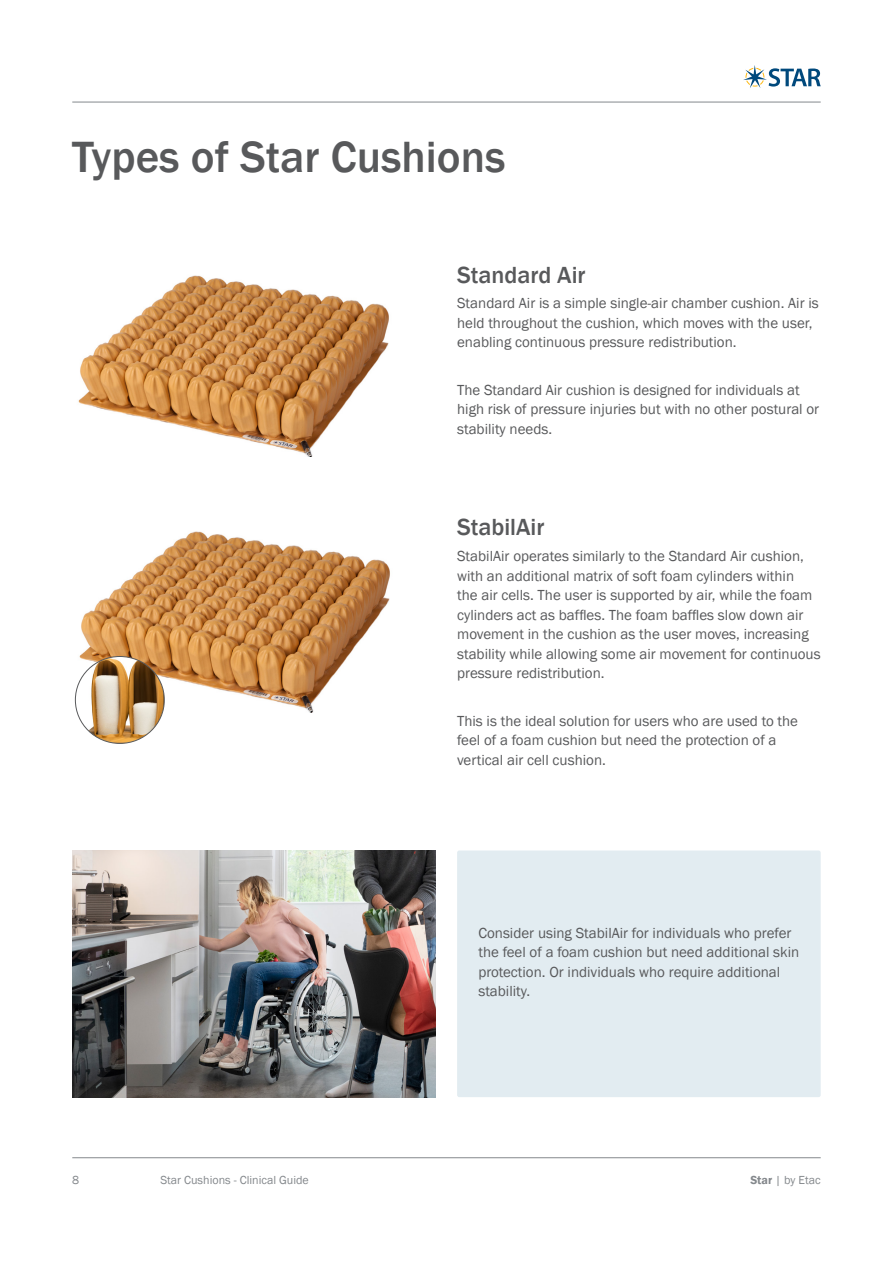
<style>
.page{position:relative;width:893px;height:1263px;background:#fff}
.page>*{position:absolute;margin:0;border:0;box-sizing:border-box;transform-origin:0 0}
.t1{font:500 45px "Franklin Gothic";color:#58595b}
.t2{font:500 24px "Franklin Gothic";color:#58595b}
.t3{font:15px/19.5px "Franklin Gothic";color:#58595b}
.t4{font:12px "Franklin Gothic";color:#84888c}
.s1{font-weight:600}
</style>
<div class="page">
<hr style="left:72px;top:102px;width:749px;height:1px;background:#84888c">
<hr style="left:72px;top:1157px;width:749px;height:1px;background:#84888c">
<svg style="left:743px;top:65px;width:78px;height:23px"></svg>
<img style="left:78px;top:275px;width:311px;height:181px">
<img style="left:80px;top:531px;width:310px;height:181px">
<img style="left:72px;top:850px;width:364px;height:247px">
<div style="left:457px;top:850px;width:364px;height:247px;background:#e2ecf1;border-radius:2px"></div>
<img style="left:75px;top:656px;width:89px;height:87px">
<h1 class="t1" style="left:72px;top:129px;width:435px">Types of Star Cushions</h1>
<h2 class="t2" style="left:457px;top:260px;width:130px">Standard Air</h2>
<p class="t3" style="left:457px;top:294px;width:363px">Standard Air is a simple single-air chamber cushion. Air is held throughout the cushion, which moves with the user, enabling continuous pressure redistribution.</p>
<p class="t3" style="left:457px;top:380px;width:364px">The Standard Air cushion is designed for individuals at high risk of pressure injuries but with no other postural or stability needs.</p>
<h2 class="t2" style="left:457px;top:512px;width:89px">StabilAir</h2>
<p class="t3" style="left:457px;top:547px;width:365px">StabilAir operates similarly to the Standard Air cushion, with an additional matrix of soft foam cylinders within<br>the air cells. The user is supported by air, while the foam cylinders act as baffles. The foam baffles slow down air movement in the cushion as the user moves, increasing stability while allowing some air movement for continuous pressure redistribution.</p>
<p class="t3" style="left:457px;top:711px;width:342px">This is the ideal solution for users who are used to the feel of a foam cushion but need the protection of a vertical air cell cushion.</p>
<p class="t3" style="left:478px;top:923px;width:322px">Consider using StabilAir for individuals who prefer the feel of a foam cushion but need additional skin protection. Or individuals who require additional stability.</p>
<p class="t4" style="left:72px;top:1173px;width:9px">8</p>
<p class="t4" style="left:160px;top:1173px;width:150px">Star Cushions - Clinical Guide</p>
<p class="t4" style="left:750px;top:1173px;width:72px"><span class="s1">Star</span> | by Etac</p>
</div>
